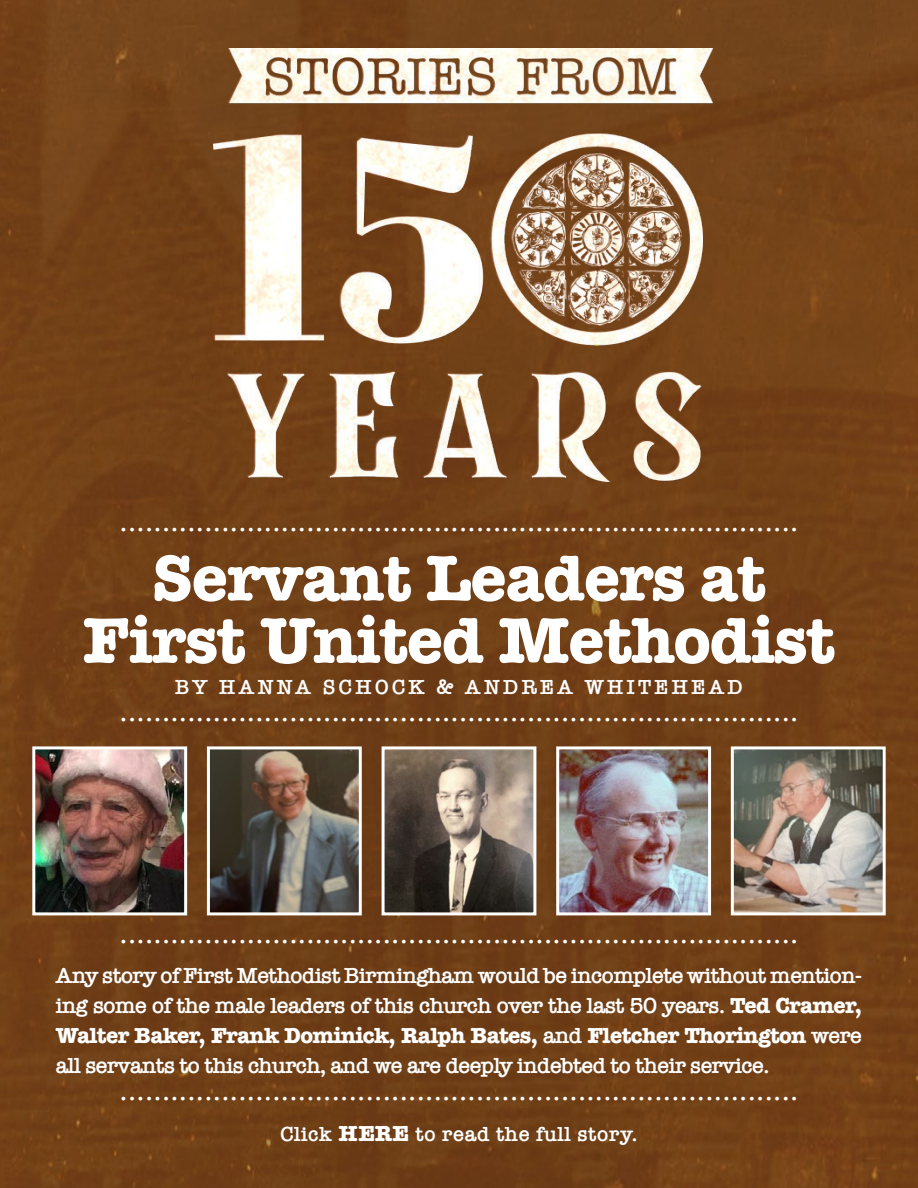
<style>
.page{position:relative;width:918px;height:1188px;background:#714017}
.page>*{position:absolute;margin:0;border:0;box-sizing:border-box;transform-origin:0 0}
.t1{font:700 66.6px/62.2px "American Typewriter";letter-spacing:-.02em;color:#fff;text-align:center}
.t2{font:30px "American Typewriter";color:#fff}
.t3{font:600 22.5px/30px "American Typewriter";letter-spacing:-.03em;color:#fff;text-align:justify}
.t4{font:600 21px "American Typewriter";letter-spacing:.15em;color:#fff}
.t5{font:600 21px "American Typewriter";letter-spacing:.025em;color:#fff}
.s1{font-weight:700}
.s2{font-weight:700;font-size:22.5px}
</style>
<div class="page">
<img style="left:214px;top:125px;width:488px;height:357px">
<img style="left:216px;top:49px;width:510px;height:58px">
<img style="left:211px;top:750px;width:147px;height:161px">
<div style="left:207px;top:746px;width:155px;height:169px;border:3px solid #fff"></div>
<img style="left:735px;top:750px;width:147px;height:161px">
<div style="left:731px;top:746px;width:155px;height:169px;border:3px solid #fff"></div>
<img style="left:36px;top:750px;width:147px;height:161px">
<div style="left:32px;top:746px;width:155px;height:169px;border:3px solid #fff"></div>
<img style="left:386px;top:750px;width:146px;height:161px">
<div style="left:382px;top:746px;width:154px;height:169px;border:3px solid #fff"></div>
<img style="left:560px;top:750px;width:147px;height:161px">
<div style="left:556px;top:746px;width:155px;height:169px;border:3px solid #fff"></div>
<p class="t2" style="left:120px;top:498px;width:680px">................................................................................</p>
<h1 class="t1" style="left:83px;top:544px;width:754px">Servant Leaders at<br>First United Methodist</h1>
<p class="t4" style="left:175px;top:671px;width:569px">BY HANNA SCHOCK &amp; ANDREA WHITEHEAD</p>
<p class="t2" style="left:120px;top:688px;width:680px">................................................................................</p>
<p class="t2" style="left:120px;top:910px;width:680px">................................................................................</p>
<p class="t3" style="left:56px;top:960px;width:808px">Any story of First Methodist Birmingham would be incomplete without mention&shy;ing some of the male leaders of this church over the last 50 years. <span class="s1">Ted Cramer, Walter Baker, Frank Dominick, Ralph Bates,</span> and <span class="s1">Fletcher Thorington</span> were all servants to this church, and we are deeply indebted to their service.</p>
<p class="t2" style="left:120px;top:1067px;width:680px">................................................................................</p>
<p class="t5" style="left:280px;top:1118px;width:359px">Click <span class="s2">HERE</span> to read the full story.</p>
</div>
